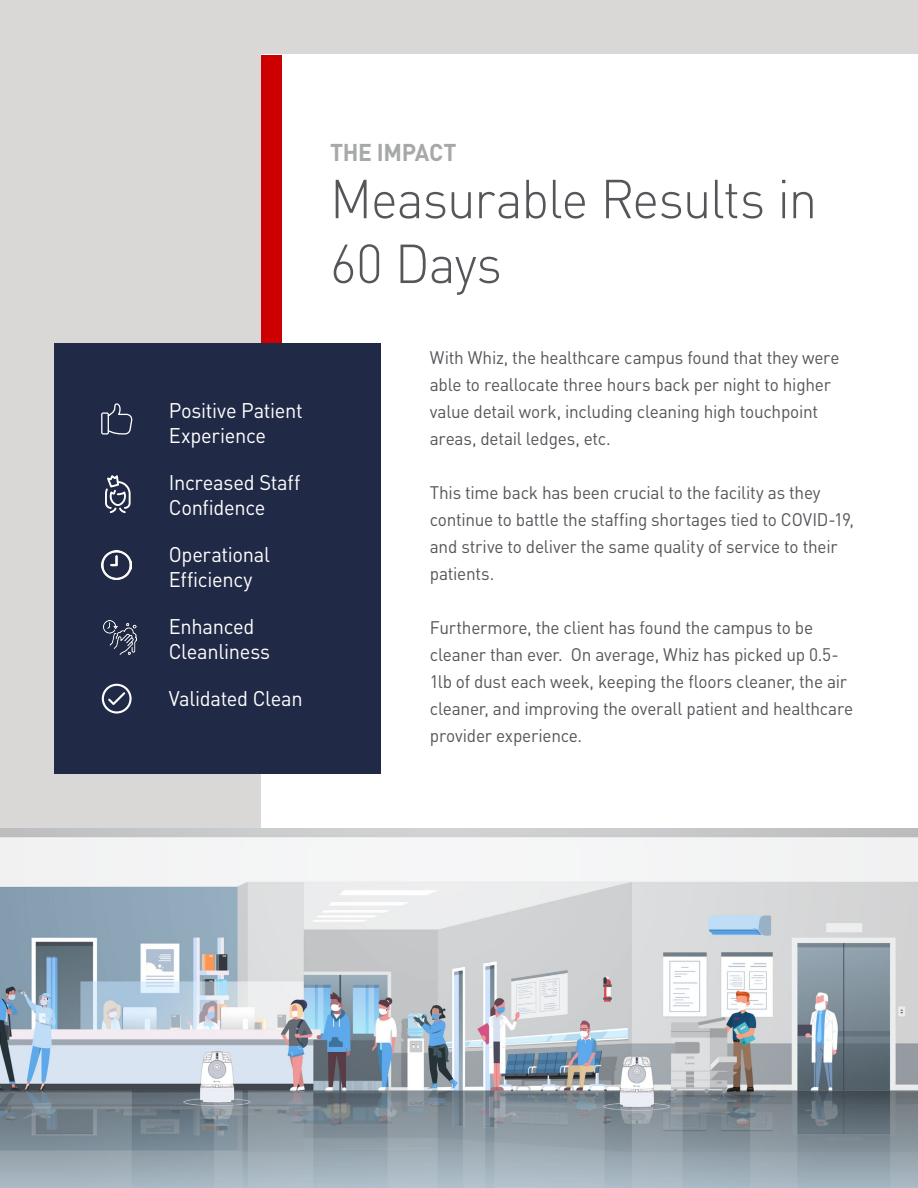
<style>
.page{position:relative;width:918px;height:1188px;background:#d9d8d6}
.page>*{position:absolute;margin:0;border:0;box-sizing:border-box;transform-origin:0 0}
.t1{font:300 54px/64.8px "DIN Pro";letter-spacing:-.025em;color:#54565a;scale:.96 1}
.t2{font:700 24px "DIN Pro";letter-spacing:-.015em;color:#a7a8a9;scale:.96 1}
.t3{font:21px/25.2px "DIN Pro";letter-spacing:-.015em;color:#fff;scale:.96 1}
.t4{font:18px/27px "DIN Pro";letter-spacing:-.015em;color:#54565a;scale:.96 1}
</style>
<div class="page">
<div style="left:261px;top:54px;width:657px;height:1080px;background:#fff"></div>
<div style="left:261px;top:55px;width:21px;height:288px;background:#c00"></div>
<div style="left:54px;top:343px;width:327px;height:431px;background:#202945"></div>
<svg style="left:101px;top:403px;width:32px;height:32px"></svg>
<svg style="left:105px;top:475px;width:26px;height:38px"></svg>
<img style="left:102px;top:550px;width:29px;height:30px">
<img style="left:103px;top:621px;width:33px;height:33px">
<svg style="left:102px;top:684px;width:30px;height:30px"></svg>
<img style="left:0;top:828px;width:918px;height:360px">
<p class="t3" style="left:169px;top:395px;width:141px">Positive Patient<br>Experience</p>
<p class="t3" style="left:169px;top:467px;width:139px">Increased Staff<br>Confidence</p>
<p class="t3" style="left:169px;top:539px;width:107px">Operational<br>Efficiency</p>
<p class="t3" style="left:169px;top:611px;width:107px">Enhanced<br>Cleanliness</p>
<p class="t3" style="left:169px;top:683px;width:141px">Validated Clean</p>
<h2 class="t2" style="left:330px;top:132px;width:133px">THE IMPACT</h2>
<h1 class="t1" style="left:330px;top:162px;width:509px">Measurable Results in<br>60 Days</h1>
<p class="t4" style="left:430px;top:342px;width:428px">With Whiz, the healthcare campus found that they were able to reallocate three hours back per night to higher value detail work, including cleaning high touchpoint areas, detail ledges, etc.</p>
<p class="t4" style="left:430px;top:477px;width:444px">This time back has been crucial to the facility as they continue to battle the staffing shortages tied to COVID-19, and strive to deliver the same quality of service to their patients.</p>
<p class="t4" style="left:430px;top:612px;width:443px">Furthermore, the client has found the campus to be cleaner than ever. On average, Whiz has picked up 0.5- 1lb of dust each week, keeping the floors cleaner, the air cleaner, and improving the overall patient and healthcare provider experience.</p>
</div>
